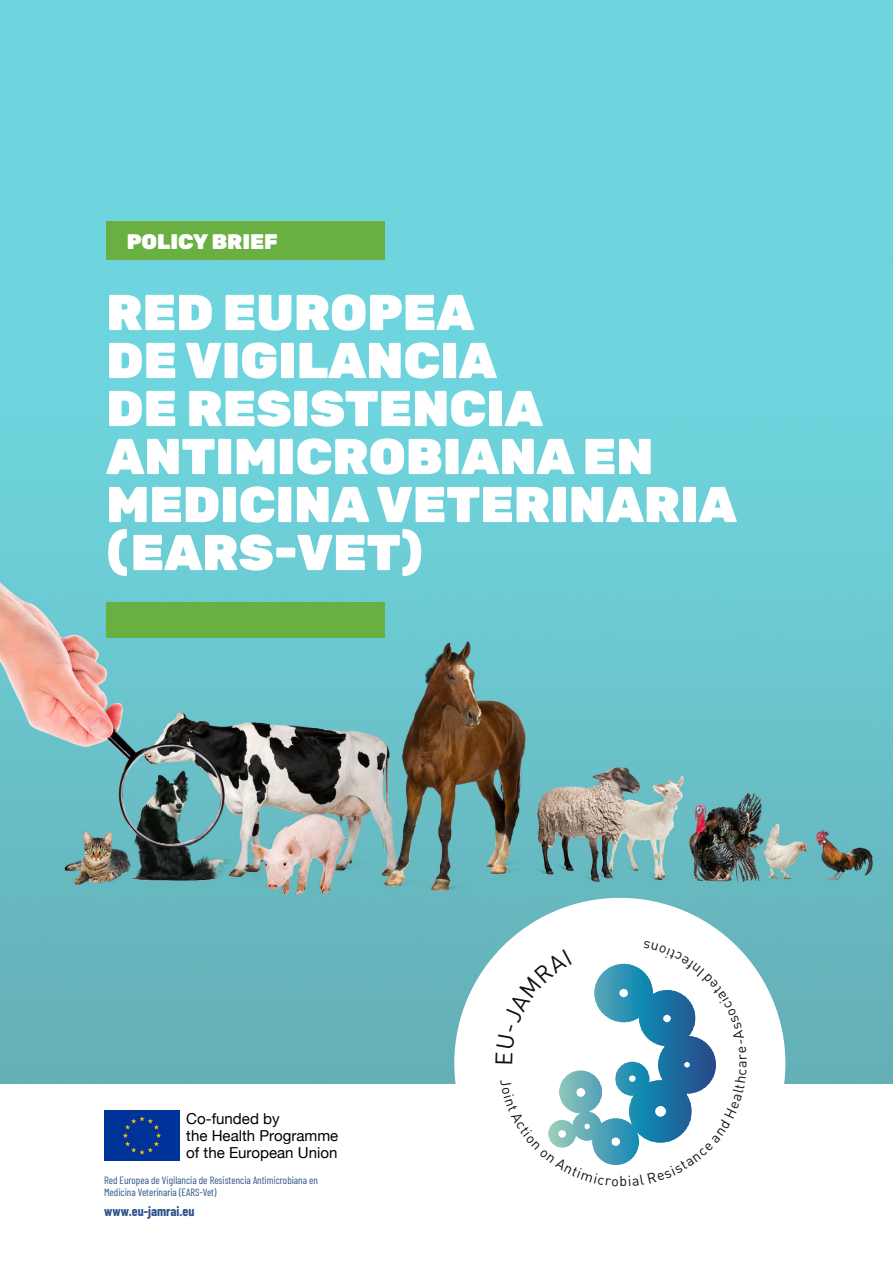
<style>
.page{position:relative;width:893px;height:1263px;background:#fff}
.page>*{position:absolute;margin:0;border:0;box-sizing:border-box;transform-origin:0 0}
.t1{font:300 50.25px/48px "Rubik";color:#fff}
.t2{font:300 21.15px "Rubik";color:#fff}
.t3{font:15.15px/17px "Helvetica Neue";color:#000}
.t4{font:700 13.5px "Barlow Condensed";color:#2e548c}
.t5{font:10.5px/12px "Barlow Condensed";color:#2e548c}
</style>
<div class="page">
<img style="left:0;top:0;width:893px;height:1084px">
<div style="left:106px;top:603px;width:279px;height:35px;background:#6aaf41"></div>
<div style="left:106px;top:221px;width:279px;height:39px;background:#6aaf41"></div>
<div style="left:454px;top:898px;width:331px;height:331px;background:#fff;border-radius:50%"></div>
<div style="left:104px;top:1111px;width:75px;height:50px;background:#039"></div>
<svg style="left:495px;top:940px;width:252px;height:225px"></svg>
<p class="t2" style="left:127px;top:230px;width:153px">POLICY BRIEF</p>
<p class="t1" style="left:106px;top:290px;width:632px">RED EUROPEA<br>DE VIGILANCIA<br>DE RESISTENCIA<br>ANTIMICROBIANA EN<br>MEDICINA VETERINARIA (EARS-VET)</p>
<p class="t3" style="left:186px;top:1111px;width:154px">Co-funded by<br>the Health Programme of the European Union</p>
<p class="t5" style="left:104px;top:1174px;width:215px">Red Europea de Vigilancia de Resistencia Antimicrobiana en<br>Medicina Veterinaria (EARS-Vet)</p>
<p class="t4" style="left:104px;top:1201px;width:92px">www.eu-jamrai.eu</p>
</div>
